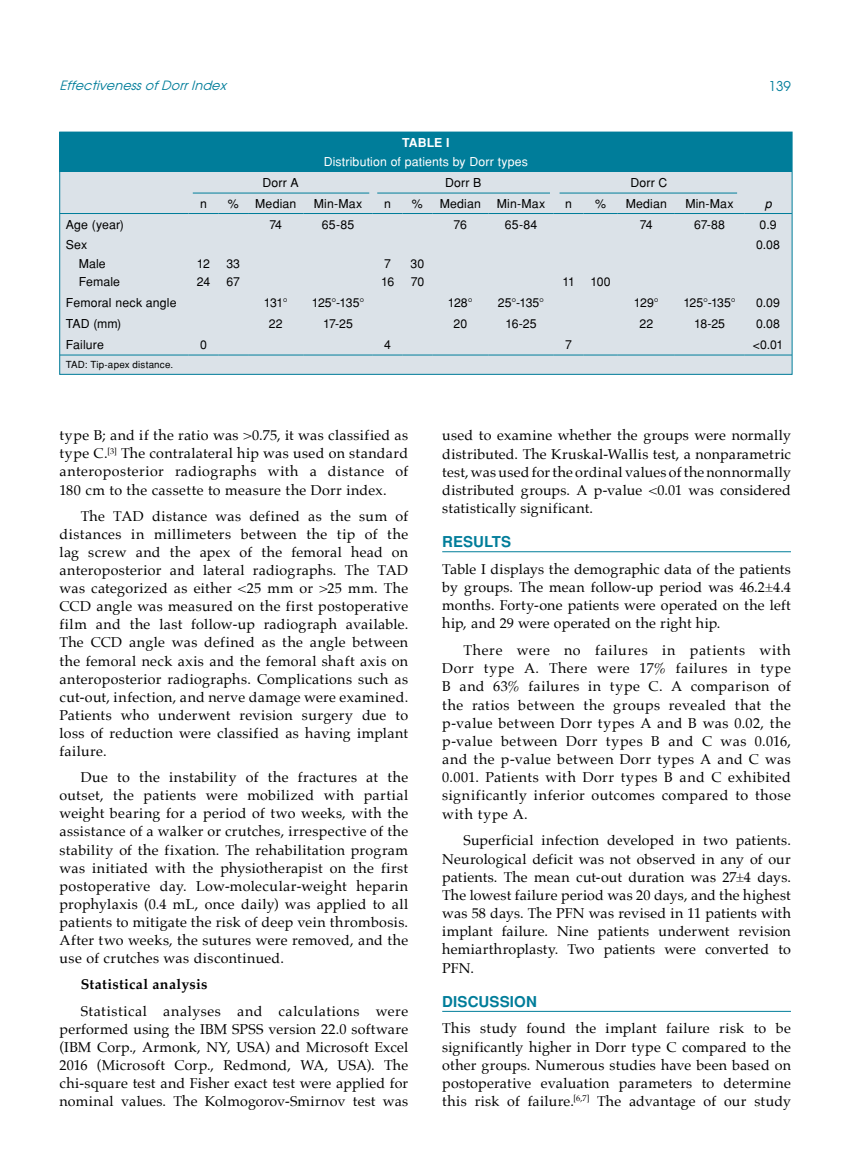
<style>
.page{position:relative;width:859px;height:1170px;background:#fff}
.page>*{position:absolute;margin:0;border:0;box-sizing:border-box;transform-origin:0 0}
.t1{font:700 15px "Helvetica Tr";letter-spacing:.005em;color:#007d9a}
.t2{font:14.25px/18px "Palatino";letter-spacing:.02em;color:#000;text-align:justify}
.t3{font:700 14.25px "Palatino";letter-spacing:.025em;color:#000}
.t4{font:13.5px "Avant Garde Tr";color:#007d9a}
.t5{font:italic 12.75px "Avant Garde Tr";color:#007d9a}
.t6{font:12.3px/18.3px "Helvetica Normal Tr";letter-spacing:.01em;color:#000}
.t7{font:12.3px "Helvetica Normal Tr";letter-spacing:.015em;color:#fff}
.t8{font:700 12.3px "Helvetica Tr";color:#fff}
.t9{font:italic 12.3px "Helvetica Tr";color:#000}
.t10{font:9.75px "Helvetica Normal Tr";letter-spacing:.02em;color:#000}
</style>
<div class="page">
<hr style="left:442px;top:551px;width:349px;height:1px;background:#007d9a">
<hr style="left:442px;top:1010px;width:349px;height:1px;background:#007d9a">
<div style="left:60px;top:132px;width:732px;height:242px;background:#dbe2e8"></div>
<div style="left:60px;top:132px;width:732px;height:39px;background:#007d9a"></div>
<hr style="left:60px;top:355px;width:129px;height:1px;background:#007d9a">
<svg style="left:189px;top:355px;width:29px;height:1px"></svg>
<hr style="left:218px;top:355px;width:30px;height:1px;background:#007d9a">
<hr style="left:248px;top:355px;width:55px;height:1px;background:#007d9a">
<hr style="left:303px;top:355px;width:70px;height:1px;background:#007d9a">
<svg style="left:373px;top:355px;width:29px;height:1px"></svg>
<hr style="left:402px;top:355px;width:30px;height:1px;background:#007d9a">
<hr style="left:432px;top:355px;width:56px;height:1px;background:#007d9a">
<hr style="left:488px;top:355px;width:66px;height:1px;background:#007d9a">
<svg style="left:554px;top:355px;width:29px;height:1px"></svg>
<hr style="left:583px;top:355px;width:35px;height:1px;background:#007d9a">
<hr style="left:618px;top:355px;width:57px;height:1px;background:#007d9a">
<hr style="left:675px;top:355px;width:69px;height:1px;background:#007d9a">
<hr style="left:744px;top:355px;width:48px;height:1px;background:#007d9a">
<hr style="left:60px;top:213px;width:129px;height:1px;background:#007d9a">
<svg style="left:189px;top:213px;width:29px;height:1px"></svg>
<hr style="left:218px;top:213px;width:30px;height:1px;background:#007d9a">
<hr style="left:248px;top:213px;width:55px;height:1px;background:#007d9a">
<hr style="left:303px;top:213px;width:70px;height:1px;background:#007d9a">
<svg style="left:373px;top:213px;width:29px;height:1px"></svg>
<hr style="left:402px;top:213px;width:30px;height:1px;background:#007d9a">
<hr style="left:432px;top:213px;width:56px;height:1px;background:#007d9a">
<hr style="left:488px;top:213px;width:66px;height:1px;background:#007d9a">
<svg style="left:554px;top:213px;width:29px;height:1px"></svg>
<hr style="left:583px;top:213px;width:35px;height:1px;background:#007d9a">
<hr style="left:618px;top:213px;width:57px;height:1px;background:#007d9a">
<hr style="left:675px;top:213px;width:69px;height:1px;background:#007d9a">
<hr style="left:744px;top:213px;width:48px;height:1px;background:#007d9a">
<div style="left:60px;top:132px;width:732px;height:242px;border:1px solid #007d9a"></div>
<hr style="left:193px;top:193px;width:176px;height:1px;background:#007d9a">
<hr style="left:377px;top:193px;width:173px;height:1px;background:#007d9a">
<hr style="left:560px;top:193px;width:177px;height:1px;background:#007d9a">
<p class="t5" style="left:60px;top:78px;width:172px">EffectivenessofDorrIndex</p>
<p class="t4" style="left:768px;top:77px;width:24px">139</p>
<p class="t8" style="left:402px;top:135px;width:49px">Table I</p>
<p class="t7" style="left:324px;top:154px;width:206px">Distribution of patients by Dorr types</p>
<p class="t6" style="left:262px;top:173px;width:38px">Dorr A</p>
<p class="t6" style="left:445px;top:173px;width:38px">Dorr B</p>
<p class="t6" style="left:630px;top:173px;width:39px">Dorr C</p>
<p class="t6" style="left:200px;top:194px;width:8px">n</p>
<p class="t6" style="left:228px;top:194px;width:12px">%</p>
<p class="t6" style="left:255px;top:194px;width:43px">Median</p>
<p class="t6" style="left:314px;top:194px;width:50px">Min-Max</p>
<p class="t6" style="left:384px;top:194px;width:8px">n</p>
<p class="t6" style="left:412px;top:194px;width:12px">%</p>
<p class="t6" style="left:440px;top:194px;width:43px">Median</p>
<p class="t6" style="left:497px;top:194px;width:50px">Min-Max</p>
<p class="t6" style="left:565px;top:194px;width:8px">n</p>
<p class="t6" style="left:595px;top:194px;width:12px">%</p>
<p class="t6" style="left:626px;top:194px;width:43px">Median</p>
<p class="t6" style="left:685px;top:194px;width:50px">Min-Max</p>
<p class="t9" style="left:765px;top:196px;width:8px">p</p>
<p class="t6" style="left:66px;top:215px;width:60px">Age (year)</p>
<p class="t6" style="left:269px;top:215px;width:14px">74</p>
<p class="t6" style="left:322px;top:215px;width:34px">65-85</p>
<p class="t6" style="left:454px;top:215px;width:15px">76</p>
<p class="t6" style="left:505px;top:215px;width:34px">65-84</p>
<p class="t6" style="left:640px;top:215px;width:14px">74</p>
<p class="t6" style="left:694px;top:215px;width:32px">67-88</p>
<p class="t6" style="left:760px;top:215px;width:19px">0.9</p>
<p class="t6" style="left:79px;top:236px;width:43px;text-indent:-13px">Sex<br>Male<br>Female</p>
<p class="t6" style="left:756px;top:236px;width:25px">0.08</p>
<p class="t6" style="left:197px;top:254px;width:15px">12<br>24</p>
<p class="t6" style="left:226px;top:254px;width:15px">33<br>67</p>
<p class="t6" style="left:381px;top:254px;width:15px">7<br>16</p>
<p class="t6" style="left:411px;top:254px;width:15px">30<br>70</p>
<p class="t6" style="left:562px;top:272px;width:14px">11</p>
<p class="t6" style="left:591px;top:272px;width:22px">100</p>
<p class="t6" style="left:66px;top:293px;width:112px">Femoral neck angle</p>
<p class="t6" style="left:264px;top:293px;width:25px">131°</p>
<p class="t6" style="left:312px;top:293px;width:54px">125°-135°</p>
<p class="t6" style="left:448px;top:293px;width:26px">128°</p>
<p class="t6" style="left:498px;top:293px;width:48px">25°-135°</p>
<p class="t6" style="left:634px;top:293px;width:27px">129°</p>
<p class="t6" style="left:683px;top:293px;width:54px">125°-135°</p>
<p class="t6" style="left:756px;top:293px;width:25px">0.09</p>
<p class="t6" style="left:66px;top:314px;width:57px">TAD (mm)</p>
<p class="t6" style="left:269px;top:314px;width:15px">22</p>
<p class="t6" style="left:323px;top:314px;width:31px">17-25</p>
<p class="t6" style="left:453px;top:314px;width:15px">20</p>
<p class="t6" style="left:505px;top:314px;width:33px">16-25</p>
<p class="t6" style="left:639px;top:314px;width:15px">22</p>
<p class="t6" style="left:694px;top:314px;width:33px">18-25</p>
<p class="t6" style="left:756px;top:314px;width:25px">0.08</p>
<p class="t6" style="left:66px;top:335px;width:39px">Failure</p>
<p class="t6" style="left:200px;top:335px;width:8px">0</p>
<p class="t6" style="left:384px;top:335px;width:8px">4</p>
<p class="t6" style="left:565px;top:335px;width:8px">7</p>
<p class="t6" style="left:753px;top:335px;width:32px">&lt;0.01</p>
<p class="t10" style="left:66px;top:359px;width:109px">TAD: Tip-apex distance.</p>
<p class="t2" style="left:60px;top:426px;width:350px">type B; and if the ratio was &gt;0.75, it was classified as type C.<sup>[3]</sup> The contralateral hip was used on standard anteroposterior radiographs with a distance of 180 cm to the cassette to measure the Dorr index.</p>
<p class="t2" style="left:60px;top:507px;width:350px;text-indent:21px">The TAD distance was defined as the sum of distances in millimeters between the tip of the lag screw and the apex of the femoral head on anteroposterior and lateral radiographs. The TAD was categorized as either &lt;25 mm or &gt;25 mm. The CCD angle was measured on the first postoperative film and the last follow-up radiograph available.<br>The CCD angle was defined as the angle between the femoral neck axis and the femoral shaft axis on anteroposterior radiographs. Complications such as cut-out, infection, and nerve damage were examined.<br>Patients who underwent revision surgery due to loss of reduction were classified as having implant failure.</p>
<p class="t2" style="left:60px;top:768px;width:350px;text-indent:21px">Due to the instability of the fractures at the outset, the patients were mobilized with partial weight bearing for a period of two weeks, with the assistance of a walker or crutches, irrespective of the stability of the fixation. The rehabilitation program was initiated with the physiotherapist on the first postoperative day. Low-molecular-weight heparin prophylaxis (0.4 mL, once daily) was applied to all patients to mitigate the risk of deep vein thrombosis.<br>After two weeks, the sutures were removed, and the use of crutches was discontinued.</p>
<p class="t3" style="left:81px;top:972px;width:128px">Statistical analysis</p>
<p class="t2" style="left:60px;top:1001px;width:350px;text-indent:21px">Statistical analyses and calculations were performed using the IBM SPSS version 22.0 software (IBM Corp., Armonk, NY, USA) and Microsoft Excel 2016 (Microsoft Corp., Redmond, WA, USA). The chi-square test and Fisher exact test were applied for nominal values. The Kolmogorov-Smirnov test was</p>
<p class="t2" style="left:442px;top:426px;width:350px">used to examine whether the groups were normally distributed. The Kruskal-Wallis test, a nonparametric test, was used for the ordinal values of the nonnormally distributed groups. A p-value &lt;0.01 was considered statistically significant.</p>
<p class="t1" style="left:442px;top:533px;width:71px">RESULTS</p>
<p class="t2" style="left:442px;top:559px;width:350px">Table I displays the demographic data of the patients by groups. The mean follow-up period was 46.2±4.4 months. Forty-one patients were operated on the left hip, and 29 were operated on the right hip.</p>
<p class="t2" style="left:442px;top:641px;width:350px;text-indent:21px">There were no failures in patients with Dorr type A. There were 17% failures in type B and 63% failures in type C. A comparison of the ratios between the groups revealed that the p-value between Dorr types A and B was 0.02, the p-value between Dorr types B and C was 0.016, and the p-value between Dorr types A and C was 0.001. Patients with Dorr types B and C exhibited significantly inferior outcomes compared to those with type A.</p>
<p class="t2" style="left:442px;top:831px;width:350px;text-indent:21px">Superficial infection developed in two patients.<br>Neurological deficit was not observed in any of our patients. The mean cut-out duration was 27±4 days.<br>The lowest failure period was 20 days, and the highest was 58 days. The PFN was revised in 11 patients with implant failure. Nine patients underwent revision hemiarthroplasty. Two patients were converted to PFN.</p>
<p class="t1" style="left:442px;top:992px;width:96px">DISCUSSION</p>
<p class="t2" style="left:442px;top:1019px;width:350px">This study found the implant failure risk to be significantly higher in Dorr type C compared to the other groups. Numerous studies have been based on postoperative evaluation parameters to determine this risk of failure.<sup>[6,7]</sup> The advantage of our study</p>
</div>
